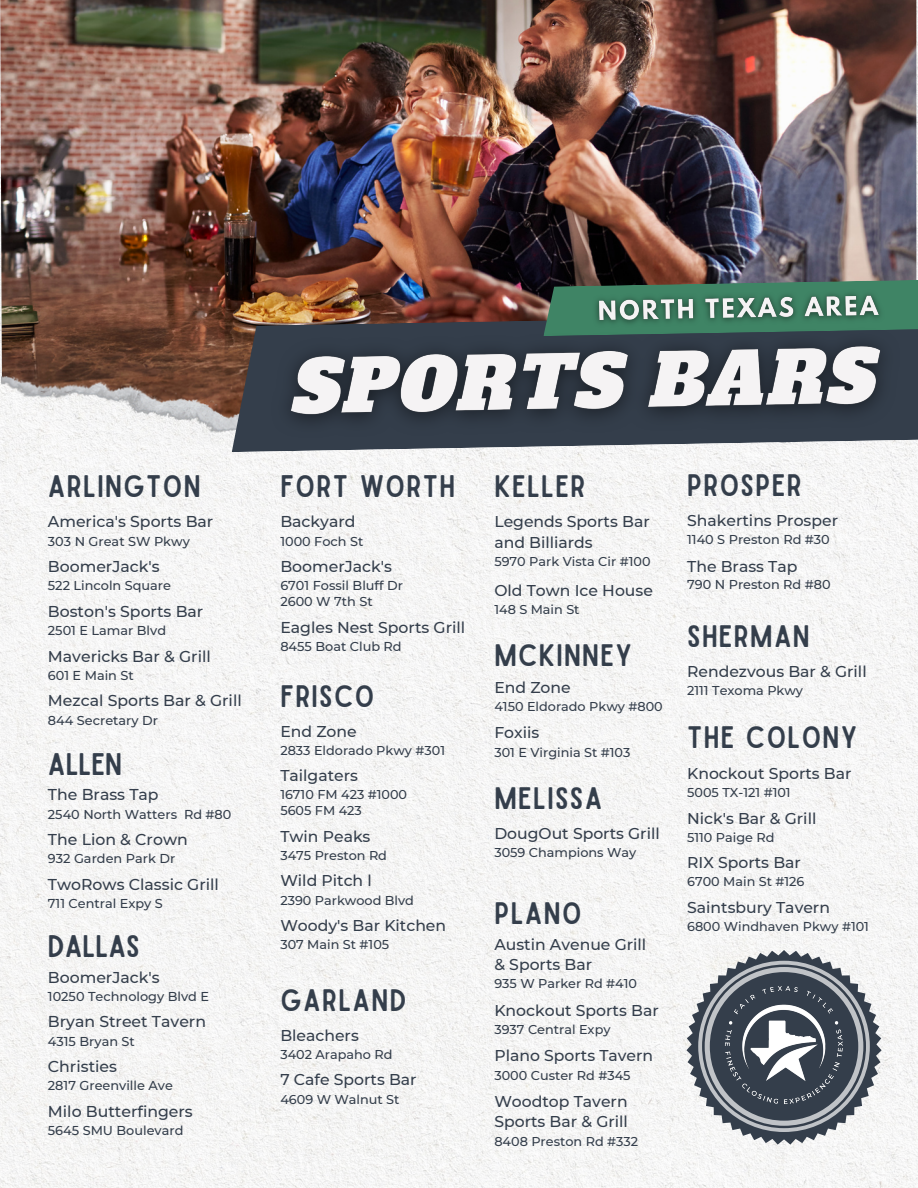
<style>
.page{position:relative;width:918px;height:1188px;background:#fff}
.page>*{position:absolute;margin:0;border:0;box-sizing:border-box;transform-origin:0 0}
.t1{font:29.85px "Sailors";letter-spacing:.045em;color:#343e4b}
.t2{font:29.7px "Sailors";letter-spacing:.045em;color:#343e4b}
.t3{font:500 15.75px "Montserrat";color:#343e4b}
.t4{font:500 15.6px/20.2px "Montserrat";color:#343e4b}
.t5{font:500 12.9px/16px "Montserrat";color:#343e4b}
.t6{font:500 12.75px/16px "Montserrat";color:#343e4b}
</style>
<div class="page">
<img style="left:0;top:437px;width:918px;height:751px">
<img style="left:0;top:0;width:918px;height:435px">
<img style="left:2px;top:376px;width:228px;height:69px">
<svg style="left:230px;top:312px;width:688px;height:140px;background:#584e4b"></svg>
<svg style="left:543px;top:280px;width:375px;height:56px;background:#405f4f"></svg>
<svg style="left:686px;top:950px;width:196px;height:195px"></svg>
<img style="left:711px;top:986px;width:140px;height:135px">
<img style="left:260px;top:301px;width:650px;height:167px">
<img style="left:588px;top:284px;width:303px;height:55px">
<h1 class="t1" style="left:48px;top:476px;width:154px">ARLINGTON</h1>
<p class="t3" style="left:48px;top:512px;width:167px">America's Sports Bar</p>
<p class="t5" style="left:48px;top:533px;width:144px">303 N Great SW Pkwy</p>
<p class="t3" style="left:48px;top:557px;width:113px">BoomerJack's</p>
<p class="t5" style="left:48px;top:578px;width:125px">522 Lincoln Square</p>
<p class="t3" style="left:48px;top:602px;width:157px">Boston's Sports Bar</p>
<p class="t5" style="left:48px;top:622px;width:120px">2501 E Lamar Blvd</p>
<p class="t3" style="left:48px;top:646px;width:164px">Mavericks Bar &amp; Grill</p>
<p class="t5" style="left:48px;top:667px;width:87px">601 E Main St</p>
<p class="t3" style="left:48px;top:691px;width:195px">Mezcal Sports Bar &amp; Grill</p>
<p class="t5" style="left:48px;top:712px;width:112px">844 Secretary Dr</p>
<h1 class="t1" style="left:48px;top:753px;width:76px">ALLEN</h1>
<p class="t3" style="left:48px;top:785px;width:112px">The Brass Tap</p>
<p class="t5" style="left:48px;top:806px;width:185px">2540 North Watters Rd #80</p>
<p class="t3" style="left:48px;top:830px;width:141px">The Lion &amp; Crown</p>
<p class="t5" style="left:48px;top:851px;width:129px">932 Garden Park Dr</p>
<p class="t3" style="left:48px;top:875px;width:173px">TwoRows Classic Grill</p>
<p class="t5" style="left:48px;top:895px;width:117px">711 Central Expy S</p>
<h1 class="t1" style="left:48px;top:935px;width:93px">DALLAS</h1>
<p class="t3" style="left:48px;top:967px;width:113px">BoomerJack's</p>
<p class="t5" style="left:48px;top:988px;width:163px">10250 Technology Blvd E</p>
<p class="t3" style="left:48px;top:1012px;width:160px">Bryan Street Tavern</p>
<p class="t5" style="left:48px;top:1033px;width:88px">4315 Bryan St</p>
<p class="t3" style="left:48px;top:1057px;width:71px">Christies</p>
<p class="t5" style="left:48px;top:1078px;width:127px">2817 Greenville Ave</p>
<p class="t3" style="left:48px;top:1102px;width:146px">Milo Butterfingers</p>
<p class="t5" style="left:48px;top:1122px;width:137px">5645 SMU Boulevard</p>
<h1 class="t1" style="left:280px;top:476px;width:176px">FORT WORTH</h1>
<p class="t3" style="left:280px;top:512px;width:77px">Backyard</p>
<p class="t5" style="left:280px;top:533px;width:85px">1000 Foch St</p>
<p class="t3" style="left:280px;top:557px;width:113px">BoomerJack's</p>
<p class="t5" style="left:280px;top:578px;width:124px">6701 Fossil Bluff Dr<br>2600 W 7th St</p>
<p class="t3" style="left:280px;top:618px;width:186px">Eagles Nest Sports Grill</p>
<p class="t5" style="left:280px;top:639px;width:123px">8455 Boat Club Rd</p>
<h2 class="t2" style="left:280px;top:685px;width:96px">FRISCO</h2>
<p class="t4" style="left:280px;top:721px;width:78px">End Zone</p>
<p class="t6" style="left:280px;top:742px;width:166px">2833 Eldorado Pkwy #301</p>
<p class="t4" style="left:280px;top:765px;width:79px">Tailgaters</p>
<p class="t6" style="left:280px;top:787px;width:128px">16710 FM 423 #1000<br>5605 FM 423</p>
<p class="t4" style="left:280px;top:826px;width:92px">Twin Peaks</p>
<p class="t6" style="left:280px;top:847px;width:108px">3475 Preston Rd</p>
<p class="t4" style="left:280px;top:871px;width:93px">Wild Pitch l</p>
<p class="t6" style="left:280px;top:892px;width:135px">2390 Parkwood Blvd</p>
<p class="t4" style="left:280px;top:915px;width:167px">Woody's Bar Kitchen</p>
<p class="t6" style="left:280px;top:937px;width:110px">307 Main St #105</p>
<h2 class="t2" style="left:280px;top:989px;width:128px">GARLAND</h2>
<p class="t4" style="left:280px;top:1025px;width:80px">Bleachers</p>
<p class="t6" style="left:280px;top:1046px;width:114px">3402 Arapaho Rd</p>
<p class="t4" style="left:280px;top:1070px;width:138px">7 Cafe Sports Bar</p>
<p class="t6" style="left:280px;top:1091px;width:121px">4609 W Walnut St</p>
<h2 class="t2" style="left:494px;top:475px;width:93px">KELLER</h2>
<p class="t4" style="left:494px;top:512px;width:157px">Legends Sports Bar and Billiards</p>
<p class="t6" style="left:494px;top:553px;width:158px">5970 Park Vista Cir #100</p>
<p class="t4" style="left:494px;top:580px;width:160px">Old Town Ice House</p>
<p class="t6" style="left:494px;top:601px;width:87px">148 S Main St</p>
<h2 class="t2" style="left:494px;top:644px;width:139px">MCKINNEY</h2>
<p class="t4" style="left:494px;top:677px;width:78px">End Zone</p>
<p class="t6" style="left:494px;top:699px;width:170px">4150 Eldorado Pkwy #800</p>
<p class="t4" style="left:494px;top:723px;width:47px">Foxiis</p>
<p class="t6" style="left:494px;top:744px;width:138px">301 E Virginia St #103</p>
<h2 class="t2" style="left:494px;top:787px;width:109px">MELISSA</h2>
<p class="t4" style="left:494px;top:823px;width:167px">DougOut Sports Grill</p>
<p class="t6" style="left:494px;top:845px;width:143px">3059 Champions Way</p>
<h2 class="t2" style="left:494px;top:902px;width:89px">PLANO</h2>
<p class="t4" style="left:494px;top:934px;width:153px">Austin Avenue Grill &amp; Sports Bar</p>
<p class="t6" style="left:494px;top:976px;width:144px">935 W Parker Rd #410</p>
<p class="t4" style="left:494px;top:1000px;width:166px">Knockout Sports Bar</p>
<p class="t6" style="left:494px;top:1021px;width:118px">3937 Central Expy</p>
<p class="t4" style="left:494px;top:1046px;width:160px">Plano Sports Tavern</p>
<p class="t6" style="left:494px;top:1067px;width:138px">3000 Custer Rd #345</p>
<p class="t4" style="left:494px;top:1091px;width:135px">Woodtop Tavern<br>Sports Bar &amp; Grill</p>
<p class="t6" style="left:494px;top:1133px;width:145px">8408 Preston Rd #332</p>
<h2 class="t2" style="left:687px;top:475px;width:116px">PROSPER</h2>
<p class="t4" style="left:687px;top:511px;width:152px">Shakertins Prosper</p>
<p class="t5" style="left:687px;top:531px;width:144px">1140 S Preston Rd #30</p>
<p class="t4" style="left:687px;top:556px;width:112px">The Brass Tap</p>
<p class="t5" style="left:687px;top:576px;width:145px">790 N Preston Rd #80</p>
<h2 class="t2" style="left:687px;top:625px;width:124px">SHERMAN</h2>
<p class="t4" style="left:687px;top:661px;width:181px">Rendezvous Bar &amp; Grill</p>
<p class="t6" style="left:687px;top:682px;width:117px">2111 Texoma Pkwy</p>
<h2 class="t2" style="left:687px;top:727px;width:172px">THE COLONY</h2>
<p class="t4" style="left:687px;top:763px;width:166px">Knockout Sports Bar</p>
<p class="t6" style="left:687px;top:784px;width:105px">5005 TX-121 #101</p>
<p class="t4" style="left:687px;top:808px;width:131px">Nick's Bar &amp; Grill</p>
<p class="t6" style="left:687px;top:829px;width:89px">5110 Paige Rd</p>
<p class="t4" style="left:687px;top:853px;width:115px">RIX Sports Bar</p>
<p class="t6" style="left:687px;top:874px;width:119px">6700 Main St #126</p>
<p class="t4" style="left:687px;top:897px;width:144px">Saintsbury Tavern</p>
<p class="t6" style="left:687px;top:918px;width:183px">6800 Windhaven Pkwy #101</p>
</div>
